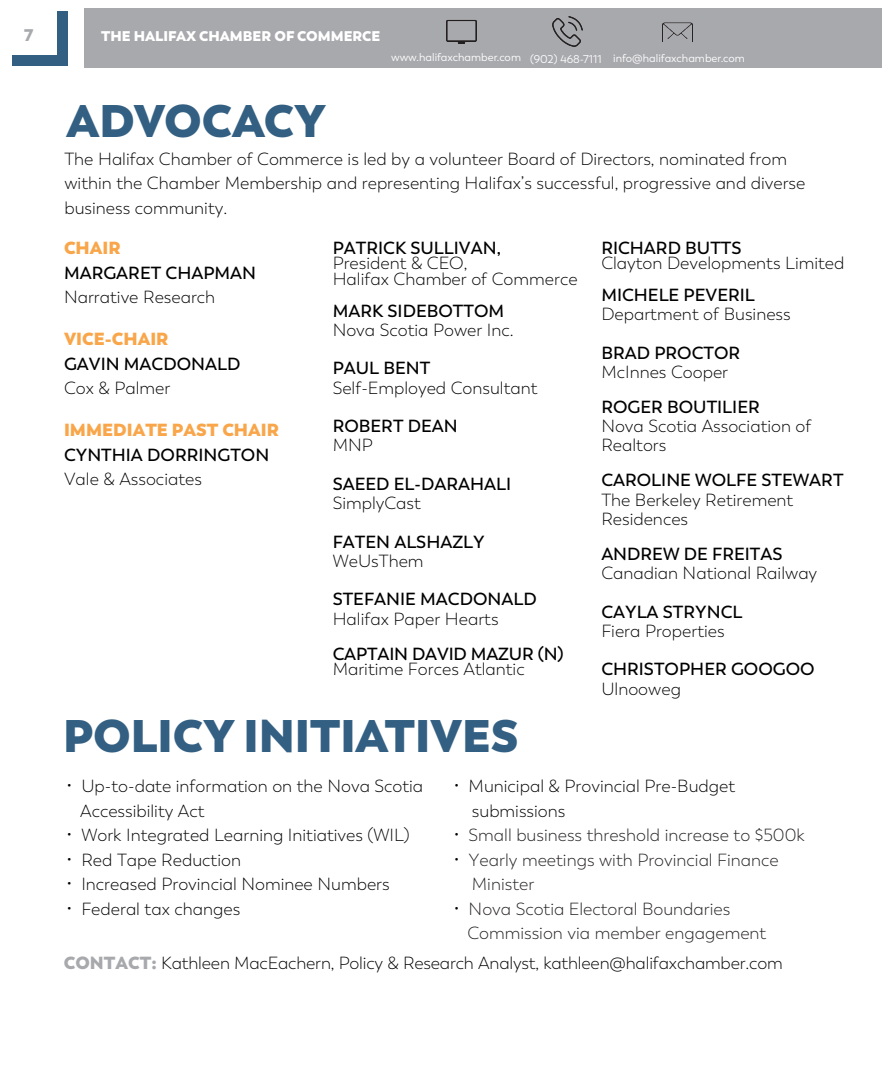
<style>
.page{position:relative;width:882px;height:1071px;background:#fff}
.page>*{position:absolute;margin:0;border:0;box-sizing:border-box;transform-origin:0 0}
.t1{font:800 45.5px "Trenda";color:#325f82}
.t2{font:300 17.5px/24.5px "Trenda";color:#000}
.t3{font:600 17.5px/19.2px "Trenda";color:#000}
.t4{font:300 17.5px/24.5px "Trenda";color:#231f20}
.t5{font:800 17.5px "Trenda";color:#f9a64a}
.t6{font:800 16.8px "Trenda";color:#a8a9ad}
.t7{font:800 14px "Trenda";color:#fff}
.t8{font:11.2px "Trenda";color:#fff}
.s1{font-weight:300}
.s2{color:#000}
.s3{font-weight:800;color:#a8a9ad}
</style>
<div class="page">
<div style="left:84px;top:9px;width:798px;height:59px;background:#a8a9ad"></div>
<div style="left:57px;top:11px;width:10px;height:54px;background:#325f82"></div>
<div style="left:13px;top:55px;width:54px;height:10px;background:#325f82"></div>
<img style="left:446px;top:19px;width:30px;height:24px">
<img style="left:663px;top:22px;width:30px;height:19px">
<img style="left:552px;top:17px;width:30px;height:30px">
<p class="t6" style="left:24px;top:24px;width:11px">7</p>
<p class="t7" style="left:101px;top:27px;width:281px">THE HALIFAX CHAMBER OF COMMERCE</p>
<p class="t8" style="left:391px;top:51px;width:131px">www.halifaxchamber.com</p>
<p class="t8" style="left:530px;top:52px;width:73px">(902) 468-7111</p>
<p class="t8" style="left:613px;top:51px;width:133px">info@halifaxchamber.com</p>
<p class="t1" style="left:67px;top:91px;width:261px">ADVOCACY</p>
<p class="t2" style="left:64px;top:147px;width:743px">The Halifax Chamber of Commerce is led by a volunteer Board of Directors, nominated from within the Chamber Membership and representing Halifax’s successful, progressive and diverse business community.</p>
<p class="t5" style="left:64px;top:237px;width:58px">CHAIR</p>
<p class="t3" style="left:64px;top:263px;width:194px">MARGARET CHAPMAN</p>
<p class="t2" style="left:64px;top:285px;width:153px">Narrative Research</p>
<p class="t5" style="left:64px;top:328px;width:106px">VICE-CHAIR</p>
<p class="t3" style="left:64px;top:354px;width:178px">GAVIN MACDONALD</p>
<p class="t2" style="left:64px;top:376px;width:108px">Cox &amp; Palmer</p>
<p class="t5" style="left:64px;top:419px;width:217px">IMMEDIATE PAST CHAIR</p>
<p class="t3" style="left:64px;top:445px;width:207px">CYNTHIA DORRINGTON</p>
<p class="t2" style="left:64px;top:467px;width:139px">Vale &amp; Associates</p>
<p class="t3" style="left:333px;top:238px;width:170px">PATRICK SULLIVAN,</p>
<p class="t2" style="left:333px;top:251px;width:136px">President &amp; CEO,</p>
<p class="t2" style="left:333px;top:267px;width:246px">Halifax Chamber of Commerce</p>
<p class="t3" style="left:333px;top:301px;width:173px">MARK SIDEBOTTOM</p>
<p class="t2" style="left:333px;top:318px;width:183px">Nova Scotia Power Inc.</p>
<p class="t3" style="left:333px;top:359px;width:99px">PAUL BENT</p>
<p class="t2" style="left:333px;top:375px;width:206px">Self-Employed Consultant</p>
<p class="t3" style="left:333px;top:417px;width:127px">ROBERT DEAN</p>
<p class="t2" style="left:333px;top:433px;width:42px">MNP</p>
<p class="t3" style="left:333px;top:474px;width:180px">SAEED EL-DARAHALI</p>
<p class="t2" style="left:333px;top:491px;width:90px">SimplyCast</p>
<p class="t3" style="left:333px;top:532px;width:154px">FATEN ALSHAZLY</p>
<p class="t2" style="left:333px;top:549px;width:92px">WeUsThem</p>
<p class="t3" style="left:333px;top:590px;width:206px">STEFANIE MACDONALD</p>
<p class="t2" style="left:333px;top:606px;width:167px">Halifax Paper Hearts</p>
<p class="t3" style="left:333px;top:644px;width:232px">CAPTAIN DAVID MAZUR (N)</p>
<p class="t2" style="left:333px;top:657px;width:194px">Maritime Forces Atlantic</p>
<p class="t1" style="left:63px;top:707px;width:457px">POLICY INITIATIVES</p>
<p class="t3" style="left:601px;top:238px;width:142px">RICHARD BUTTS</p>
<p class="t2" style="left:601px;top:251px;width:245px">Clayton Developments Limited</p>
<p class="t3" style="left:601px;top:285px;width:155px">MICHELE PEVERIL</p>
<p class="t2" style="left:601px;top:302px;width:191px">Department of Business</p>
<p class="t3" style="left:601px;top:343px;width:140px">BRAD PROCTOR</p>
<p class="t2" style="left:601px;top:360px;width:128px">McInnes Cooper</p>
<p class="t3" style="left:601px;top:397px;width:160px">ROGER BOUTILIER</p>
<p class="t2" style="left:601px;top:417px;width:212px;line-height:19.2px">Nova Scotia Association of<br>Realtors</p>
<p class="t3" style="left:601px;top:471px;width:244px">CAROLINE WOLFE STEWART</p>
<p class="t2" style="left:601px;top:490px;width:194px;line-height:19.2px">The Berkeley Retirement<br>Residences</p>
<p class="t3" style="left:601px;top:544px;width:183px">ANDREW DE FREITAS</p>
<p class="t2" style="left:601px;top:561px;width:217px">Canadian National Railway</p>
<p class="t3" style="left:601px;top:602px;width:143px">CAYLA STRYNCL</p>
<p class="t2" style="left:601px;top:619px;width:125px">Fiera Properties</p>
<p class="t3" style="left:601px;top:660px;width:215px">CHRISTOPHER GOOGOO<br><span class="s1">Ulnooweg</span></p>
<p class="t2" style="left:80px;top:774px;width:345px;text-indent:-14px">• Up-to-date information on the Nova Scotia<br>Accessibility Act</p>
<p class="t2" style="left:67px;top:823px;width:345px">• Work Integrated Learning Initiatives (WIL)</p>
<p class="t2" style="left:67px;top:848px;width:176px">• Red Tape Reduction</p>
<p class="t2" style="left:67px;top:872px;width:325px">• Increased Provincial Nominee Numbers</p>
<p class="t2" style="left:67px;top:897px;width:175px">• Federal tax changes</p>
<p class="t2" style="left:472px;top:774px;width:265px;text-indent:-18px">• Municipal &amp; Provincial Pre-Budget submissions</p>
<p class="t4" style="left:454px;top:823px;width:352px"><span class="s2">•</span> Small business threshold increase to $500k</p>
<p class="t4" style="left:472px;top:848px;width:308px;text-indent:-18px"><span class="s2">•</span> Yearly meetings with Provincial Finance<br>Minister</p>
<p class="t4" style="left:467px;top:897px;width:301px;text-indent:-14px"><span class="s2">•</span> Nova Scotia Electoral Boundaries<br>Commission via member engagement</p>
<p class="t2" style="left:64px;top:951px;width:721px"><span class="s3">CONTACT:</span> Kathleen MacEachern, Policy &amp; Research Analyst, kathleen@halifaxchamber.com</p>
</div>
